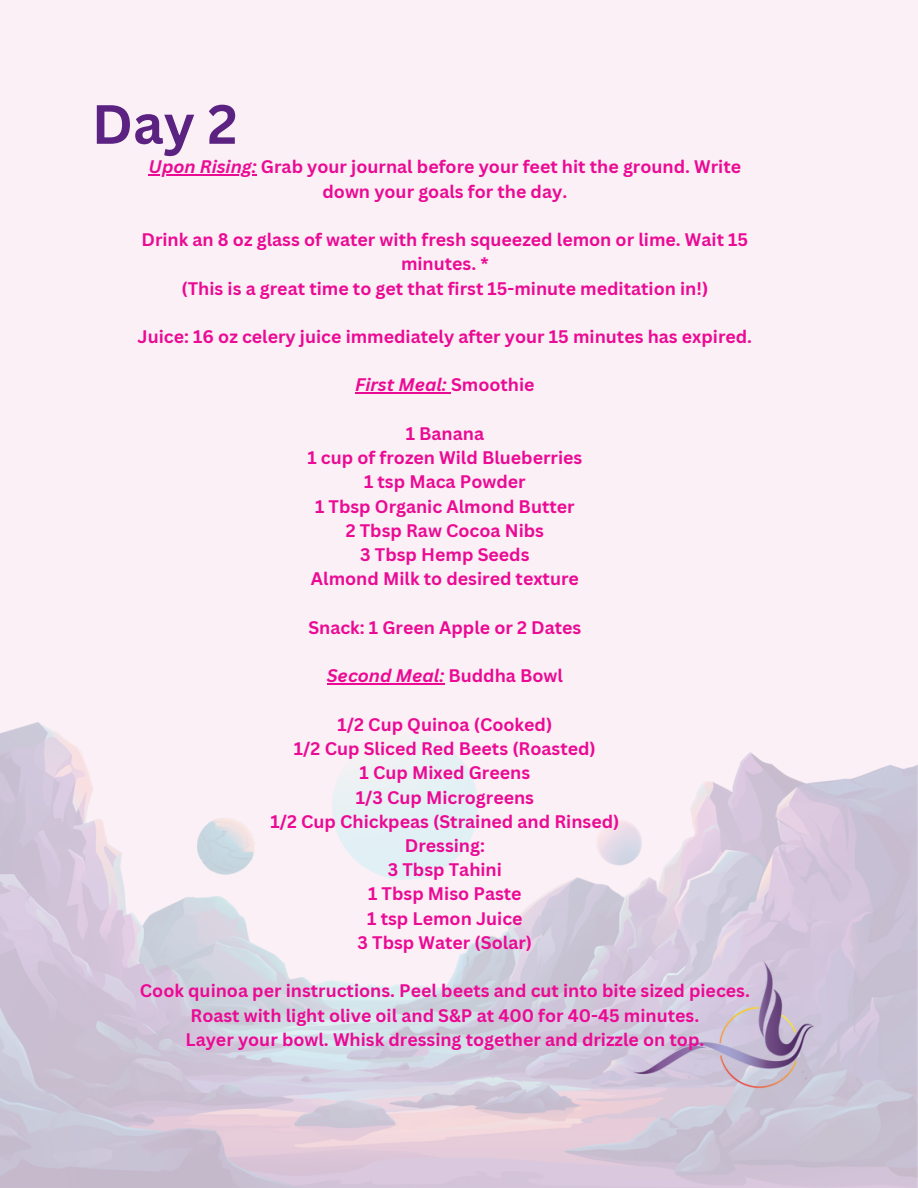
<style>
.page{position:relative;width:918px;height:1188px;background:#faf0f6}
.page>*{position:absolute;margin:0;border:0;box-sizing:border-box;transform-origin:0 0}
.t1{font:700 54px "Canva Sans";color:#5b2282}
.t2{font:700 17.7px/24.3px "Canva Sans";color:#eb0a94;text-align:center}
.t3{font:italic 700 17.7px "Canva Sans";color:#eb0a94}
.s1{font-style:italic}
.s2{font-style:normal}
</style>
<div class="page">
<img style="left:0;top:722px;width:918px;height:466px">
<img style="left:625px;top:955px;width:201px;height:143px">
<hr style="left:149px;top:174px;width:108px;height:2px;background:#eb0a94">
<hr style="left:355px;top:393px;width:96px;height:1px;background:#eb0a94">
<hr style="left:327px;top:683px;width:117px;height:2px;background:#eb0a94">
<p class="t1" style="left:92px;top:86px;width:147px">Day 2</p>
<p class="t2" style="left:149px;top:154px;width:594px"><span class="s1">Upon Rising:</span> Grab your journal before your feet hit the ground. Write down your goals for the day.</p>
<p class="t2" style="left:141px;top:227px;width:608px">Drink an 8 oz glass of water with fresh squeezed lemon or lime. Wait 15 minutes. *</p>
<p class="t2" style="left:182px;top:276px;width:528px">(This is a great time to get that first 15-minute meditation in!)</p>
<p class="t2" style="left:138px;top:324px;width:616px">Juice: 16 oz celery juice immediately after your 15 minutes has expired.</p>
<p class="t3" style="left:355px;top:373px;width:181px">First Meal: <span class="s2">Smoothie</span></p>
<p class="t2" style="left:406px;top:421px;width:80px">1 Banana</p>
<p class="t2" style="left:307px;top:445px;width:276px">1 cup of frozen Wild Blueberries</p>
<p class="t2" style="left:364px;top:469px;width:163px">1 tsp Maca Powder</p>
<p class="t2" style="left:315px;top:494px;width:261px">1 Tbsp Organic Almond Butter</p>
<p class="t2" style="left:346px;top:518px;width:200px">2 Tbsp Raw Cocoa Nibs</p>
<p class="t2" style="left:360px;top:542px;width:171px">3 Tbsp Hemp Seeds</p>
<p class="t2" style="left:311px;top:566px;width:270px">Almond Milk to desired texture</p>
<p class="t2" style="left:308px;top:615px;width:274px">Snack: 1 Green Apple or 2 Dates</p>
<p class="t3" style="left:327px;top:663px;width:238px">Second Meal: <span class="s2">Buddha Bowl</span></p>
<p class="t2" style="left:337px;top:712px;width:216px">1/2 Cup Quinoa (Cooked)</p>
<p class="t2" style="left:294px;top:736px;width:304px">1/2 Cup Sliced Red Beets (Roasted)</p>
<p class="t2" style="left:360px;top:760px;width:172px">1 Cup Mixed Greens</p>
<p class="t2" style="left:356px;top:785px;width:180px">1/3 Cup Microgreens</p>
<p class="t2" style="left:270px;top:809px;width:351px">1/2 Cup Chickpeas (Strained and Rinsed)</p>
<p class="t2" style="left:405px;top:833px;width:82px">Dressing:</p>
<p class="t2" style="left:388px;top:857px;width:116px">3 Tbsp Tahini</p>
<p class="t2" style="left:368px;top:881px;width:155px">1 Tbsp Miso Paste</p>
<p class="t2" style="left:367px;top:906px;width:157px">1 tsp Lemon Juice</p>
<p class="t2" style="left:358px;top:930px;width:176px">3 Tbsp Water (Solar)</p>
<p class="t2" style="left:140px;top:978px;width:612px">Cook quinoa per instructions. Peel beets and cut into bite sized pieces.<br>Roast with light olive oil and S&amp;P at 400 for 40-45 minutes.</p>
<p class="t2" style="left:185px;top:1027px;width:520px">Layer your bowl. Whisk dressing together and drizzle on top.</p>
</div>
